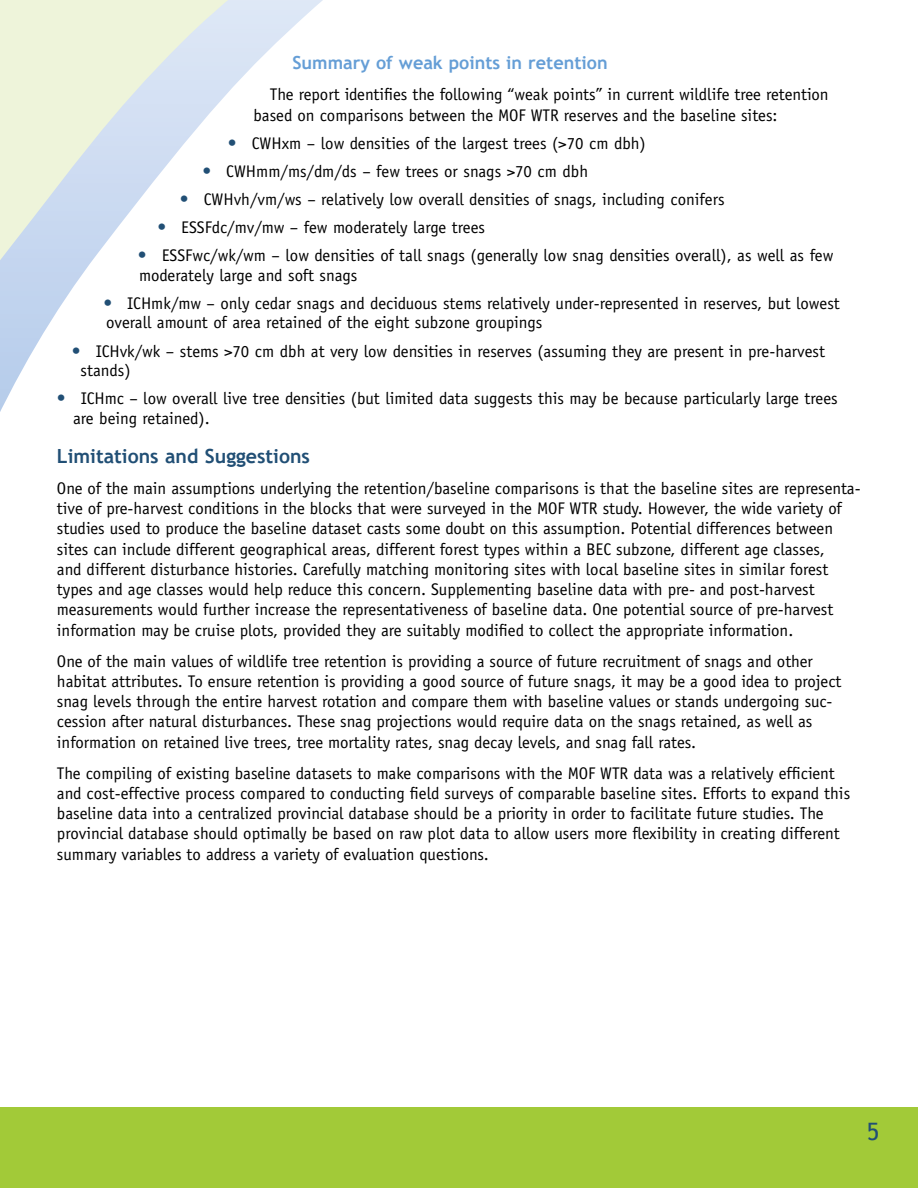
<style>
.page{position:relative;width:918px;height:1188px;background:#fff}
.page>*{position:absolute;margin:0;border:0;box-sizing:border-box;transform-origin:0 0}
.t1{font:24px "Trebuchet MS";color:#214f75}
.t2{font:700 19.5px "Trebuchet MS";color:#214f75}
.t3{font:700 18px "Trebuchet MS";color:#659ed6}
.t4{font:16.8px/20.2px "Officina Sans";color:#000}
.s1{font-weight:700;font-size:17.7px;color:#214f75}
</style>
<div class="page">
<svg style="left:262px;top:0;width:61px;height:57px"></svg>
<svg style="left:0;top:0;width:262px;height:412px"></svg>
<hr style="left:0;top:1107px;width:3px;height:81px;background:#a2ca38">
<div style="left:3px;top:1107px;width:915px;height:81px;background:#a2ca38"></div>
<p class="t3" style="left:292px;top:52px;width:317px">Summary of weak points in retention</p>
<p class="t4" style="left:253px;top:85px;width:577px;text-indent:17px">The report identifies the following “weak points” in current wildlife tree retention based on comparisons between the MOF WTR reserves and the baseline sites:</p>
<p class="t4" style="left:228px;top:133px;width:419px"><span class="s1">•</span> CWHxm – low densities of the largest trees (&gt;70 cm dbh)</p>
<p class="t4" style="left:202px;top:161px;width:387px"><span class="s1">•</span> CWHmm/ms/dm/ds – few trees or snags &gt;70 cm dbh</p>
<p class="t4" style="left:180px;top:189px;width:546px"><span class="s1">•</span> CWHvh/vm/ws – relatively low overall densities of snags, including conifers</p>
<p class="t4" style="left:157px;top:217px;width:329px"><span class="s1">•</span> ESSFdc/mv/mw – few moderately large trees</p>
<p class="t4" style="left:138px;top:246px;width:697px;line-height:19.5px"><span class="s1">•</span> ESSFwc/wk/wm – low densities of tall snags (generally low snag densities overall), as well as few moderately large and soft snags</p>
<p class="t4" style="left:103px;top:294px;width:738px;line-height:19.5px"><span class="s1">•</span> ICHmk/mw – only cedar snags and deciduous stems relatively under-represented in reserves, but lowest overall amount of area retained of the eight subzone groupings</p>
<p class="t4" style="left:81px;top:341px;width:746px;line-height:19.5px;text-indent:-9px"><span class="s1">•</span> ICHvk/wk – stems &gt;70 cm dbh at very low densities in reserves (assuming they are present in pre-harvest stands)</p>
<p class="t4" style="left:73px;top:389px;width:766px;line-height:19.5px;text-indent:-16px"><span class="s1">•</span> ICHmc – low overall live tree densities (but limited data suggests this may be because particularly large trees are being retained).</p>
<p class="t2" style="left:57px;top:444px;width:255px">Limitations and Suggestions</p>
<p class="t4" style="left:57px;top:478px;width:805px">One of the main assumptions underlying the retention/baseline comparisons is that the baseline sites are representa&shy;tive of pre-harvest conditions in the blocks that were surveyed in the MOF WTR study. However, the wide variety of studies used to produce the baseline dataset casts some doubt on this assumption. Potential differences between sites can include different geographical areas, different forest types within a BEC subzone, different age classes,<br>and different disturbance histories. Carefully matching monitoring sites with local baseline sites in similar forest types and age classes would help reduce this concern. Supplementing baseline data with pre- and post-harvest measurements would further increase the representativeness of baseline data. One potential source of pre-harvest information may be cruise plots, provided they are suitably modified to collect the appropriate information.</p>
<p class="t4" style="left:57px;top:651px;width:786px">One of the main values of wildlife tree retention is providing a source of future recruitment of snags and other habitat attributes. To ensure retention is providing a good source of future snags, it may be a good idea to project snag levels through the entire harvest rotation and compare them with baseline values or stands undergoing suc&shy;cession after natural disturbances. These snag projections would require data on the snags retained, as well as information on retained live trees, tree mortality rates, snag decay levels, and snag fall rates.</p>
<p class="t4" style="left:57px;top:763px;width:795px">The compiling of existing baseline datasets to make comparisons with the MOF WTR data was a relatively efficient and cost-effective process compared to conducting field surveys of comparable baseline sites. Efforts to expand this baseline data into a centralized provincial database should be a priority in order to facilitate future studies. The provincial database should optimally be based on raw plot data to allow users more flexibility in creating different summary variables to address a variety of evaluation questions.</p>
<h1 class="t1" style="left:867px;top:1118px;width:14px">5</h1>
</div>
